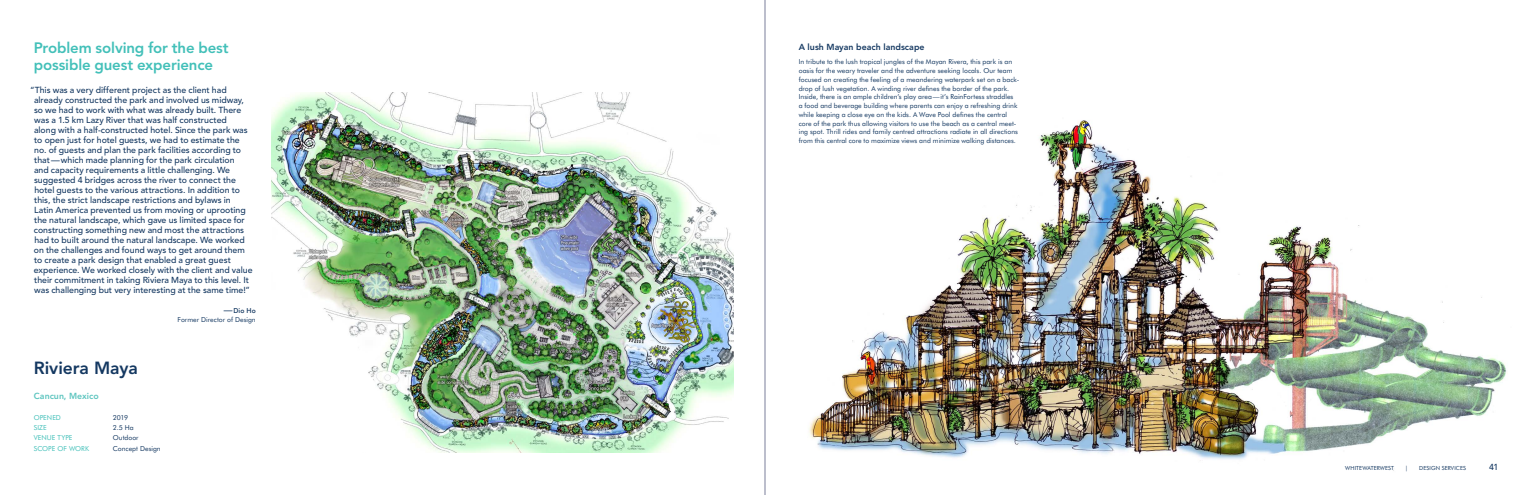
<style>
.page{position:relative;width:1530px;height:495px;background:#fff}
.page>*{position:absolute;margin:0;border:0;box-sizing:border-box;transform-origin:0 0}
.t1{font:800 17.5px "Avenir LT Pro";letter-spacing:-.005em;color:#143861}
.t2{font:800 15px/17.5px "Avenir LT Pro";letter-spacing:-.01em;color:#43c0b9}
.t3{font:500 8.75px/10px "Avenir LT Pro";color:#143861}
.t4{font:800 8.75px "Avenir LT Pro";letter-spacing:.005em;color:#143861}
.t5{font:800 8.75px "Avenir LT Pro";color:#5dc5bf}
.t6{font:6.88px/8.8px "Futura BT";color:#143861;text-align:right}
.t7{font:6.88px "Futura BT";letter-spacing:.01em;color:#43c0b9}
.t8{font:5.62px "Futura BT";letter-spacing:.02em;color:#143861}
.s1{font-family:"Avenir LT Pro";font-weight:500;font-size:8.75px}
.s2{font-weight:500}
</style>
<div class="page">
<img style="left:809px;top:120px;width:698px;height:351px">
<img style="left:271px;top:92px;width:462px;height:360px">
<hr style="left:765px;top:0;width:1px;height:495px;background:#7a7f9a">
<h2 class="t2" style="left:34px;top:39px;width:196px">Problem solving for the best possible guest experience</h2>
<p class="t3" style="left:34px;top:85px;width:220px;text-indent:-4px">“This was a very different project as the client had already constructed the park and involved us midway, so we had to work with what was already built. There was a 1.5 km Lazy River that was half constructed<br>along with a half-constructed hotel. Since the park was to open just for hotel guests, we had to estimate the no. of guests and plan the park facilities according to that—which made planning for the park circulation<br>and capacity requirements a little challenging. We suggested 4 bridges across the river to connect the hotel guests to the various attractions. In addition to this, the strict landscape restrictions and bylaws in<br>Latin America prevented us from moving or uprooting the natural landscape, which gave us limited space for constructing something new and most the attractions had to built around the natural landscape. We worked on the challenges and found ways to get around them to create a park design that enabled a great guest experience. We worked closely with the client and value their commitment in taking Riviera Maya to this level. It was challenging but very interesting at the same time!”</p>
<p class="t6" style="left:178px;top:306px;width:80px"><span class="s1">—</span><span class="s2">Dio Ho<br></span>Former Director of Design</p>
<h1 class="t1" style="left:34px;top:357px;width:106px">Riviera Maya</h1>
<p class="t5" style="left:34px;top:391px;width:66px">Cancun, Mexico</p>
<p class="t7" style="left:34px;top:413px;width:29px">OPENED</p>
<p class="t6" style="left:113px;top:413px;width:17px">2019</p>
<p class="t7" style="left:34px;top:423px;width:15px">SIZE</p>
<p class="t6" style="left:113px;top:423px;width:22px">2.5 Ha</p>
<p class="t7" style="left:34px;top:433px;width:40px">VENUE TYPE</p>
<p class="t6" style="left:113px;top:433px;width:27px">Outdoor</p>
<p class="t7" style="left:34px;top:443px;width:57px">SCOPE OF WORK</p>
<p class="t6" style="left:113px;top:444px;width:49px">Concept Design</p>
<p class="t4" style="left:799px;top:42px;width:127px">A lush Mayan beach landscape</p>
<p class="t6" style="left:799px;top:57px;width:222px;text-align:left">In tribute to the lush tropical jungles of the Mayan Rivera, this park is an oasis for the weary traveler and the adventure seeking locals. Our team focused on creating the feeling of a meandering waterpark set on a back&shy;drop of lush vegetation. A winding river defines the border of the park.<br>Inside, there is an ample children’s play area—it’s RainFortess straddles<br>a food and beverage building where parents can enjoy a refreshing drink while keeping a close eye on the kids. A Wave Pool defines the central core of the park thus allowing visitors to use the beach as a central meet&shy;ing spot. Thrill rides and family centred attractions radiate in all directions from this central core to maximize views and minimize walking distances.</p>
<p class="t8" style="left:1345px;top:464px;width:50px">WHITEWATERWEST</p>
<p class="t8" style="left:1405px;top:464px;width:4px">|</p>
<p class="t8" style="left:1419px;top:464px;width:48px">DESIGN SERVICES</p>
<p class="t3" style="left:1489px;top:462px;width:11px">41</p>
</div>
